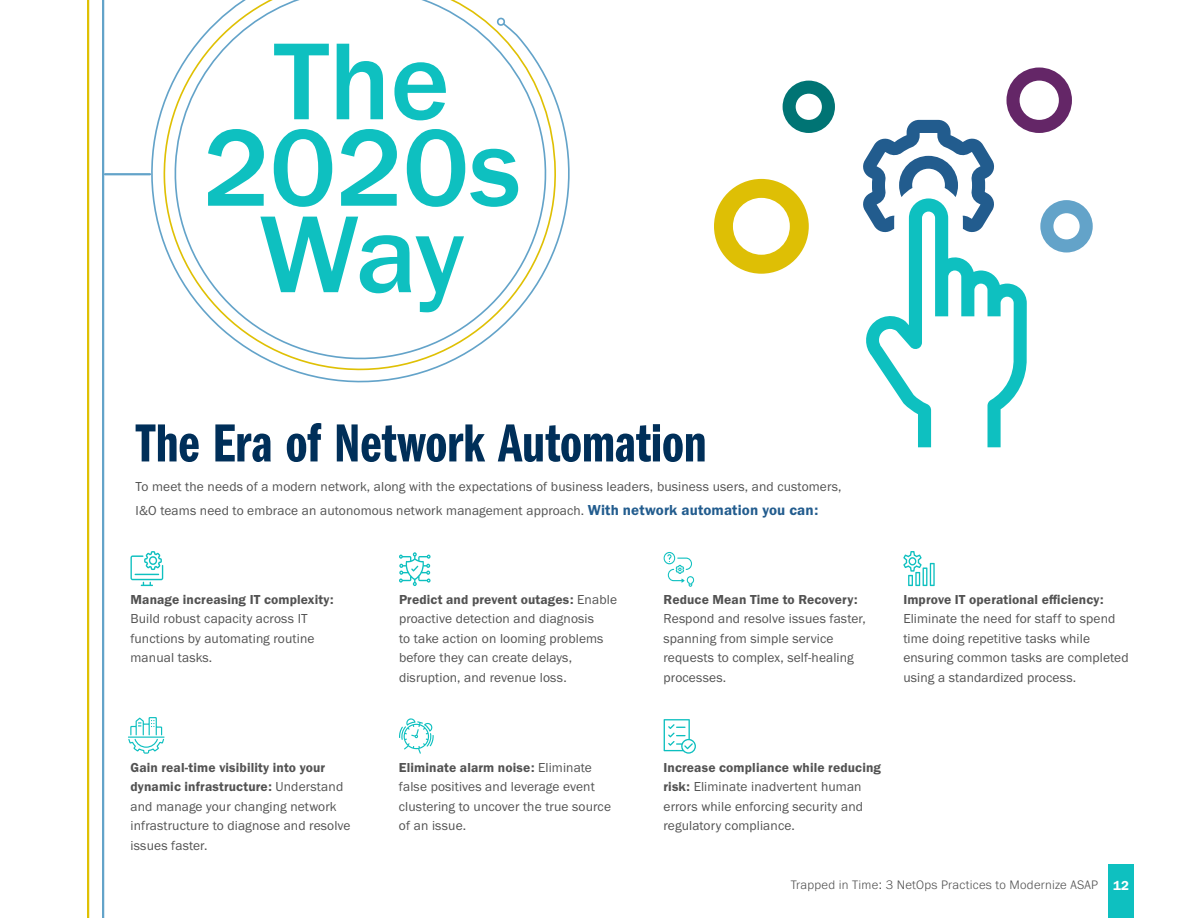
<style>
.page{position:relative;width:1188px;height:918px;background:#fff}
.page>*{position:absolute;margin:0;border:0;box-sizing:border-box;transform-origin:0 0}
.t1{font:500 113.25px/86.4px "Franklin Gothic URW";color:#0ec0c0;text-align:center}
.t2{font:55.5px "Franklin Gothic URW Com Dem";color:#002f59}
.t3{font:13.5px/19.5px "Franklin Gothic URW Boo";letter-spacing:.01em;color:#525252}
.t4{font:13.5px/19.5px "Franklin Gothic URW Dem";letter-spacing:.01em;color:#525252}
.t5{font:300 12.75px "Franklin Gothic URW";letter-spacing:.02em;color:#525252}
.s1{font-family:"Franklin Gothic URW Dem";font-size:15px;color:#225c8e}
.s2{font-family:"Franklin Gothic URW Boo"}
.s3{font-family:"Franklin Gothic URW Dem"}
.s4{font-family:"Franklin Gothic URW Dem";font-weight:400;font-size:13.5px;color:#fff}
</style>
<div class="page">
<svg style="left:126px;top:102px;width:444px;height:281px"></svg>
<svg style="left:163px;top:0;width:394px;height:371px"></svg>
<div style="left:188px;top:2px;width:346px;height:346px;background:#fff;border-radius:50%"></div>
<hr style="left:87px;top:0;width:2px;height:918px;background:#dfc004">
<hr style="left:102px;top:0;width:2px;height:918px;background:#63a3c9">
<hr style="left:105px;top:173px;width:45px;height:2px;background:#63a3c9">
<svg style="left:130px;top:551px;width:33px;height:35px"></svg>
<svg style="left:399px;top:552px;width:32px;height:34px"></svg>
<svg style="left:664px;top:552px;width:31px;height:35px"></svg>
<svg style="left:903px;top:551px;width:32px;height:35px"></svg>
<svg style="left:399px;top:718px;width:35px;height:36px"></svg>
<svg style="left:664px;top:719px;width:32px;height:35px"></svg>
<hr style="left:128px;top:737px;width:37px;height:1px;background:#0ec0c0">
<svg style="left:128px;top:717px;width:36px;height:37px"></svg>
<svg style="left:714px;top:179px;width:95px;height:95px"></svg>
<svg style="left:863px;top:68px;width:230px;height:379px"></svg>
<svg style="left:783px;top:81px;width:52px;height:52px"></svg>
<div style="left:1108px;top:864px;width:26px;height:54px;background:#0ec0c0"></div>
<h1 class="t1" style="left:203px;top:36px;width:319px">The<br>2020s<br>Way</h1>
<h2 class="t2" style="left:136px;top:404px;width:572px">The Era of Network Automation</h2>
<p class="t3" style="left:136px;top:475px;width:707px;line-height:24px">To meet the needs of a modern network, along with the expectations of business leaders, business users, and customers,<br>I&amp;O teams need to embrace an autonomous network management approach. <span class="s1">With network automation you can:</span></p>
<p class="t4" style="left:130px;top:589px;width:205px">Manage increasing IT complexity:</p>
<p class="t3" style="left:130px;top:609px;width:186px">Build robust capacity across IT functions by automating routine manual tasks.</p>
<p class="t4" style="left:399px;top:589px;width:220px">Predict and prevent outages: <span class="s2">Enable</span></p>
<p class="t3" style="left:399px;top:609px;width:206px">proactive detection and diagnosis to take action on looming problems before they can create delays, disruption, and revenue loss.</p>
<p class="t4" style="left:664px;top:589px;width:195px">Reduce Mean Time to Recovery:</p>
<p class="t3" style="left:664px;top:609px;width:204px">Respond and resolve issues faster, spanning from simple service requests to complex, self-healing processes.</p>
<p class="t4" style="left:903px;top:589px;width:202px">Improve IT operational efficiency:</p>
<p class="t3" style="left:903px;top:609px;width:227px">Eliminate the need for staff to spend time doing repetitive tasks while ensuring common tasks are completed using a standardized process.</p>
<p class="t4" style="left:130px;top:757px;width:214px">Gain real-time visibility into your dynamic infrastructure: <span class="s2">Understand</span></p>
<p class="t3" style="left:130px;top:796px;width:222px">and manage your changing network infrastructure to diagnose and resolve issues faster.</p>
<p class="t4" style="left:399px;top:757px;width:194px">Eliminate alarm noise: <span class="s2">Eliminate</span></p>
<p class="t3" style="left:399px;top:777px;width:214px">false positives and leverage event clustering to uncover the true source of an issue.</p>
<p class="t4" style="left:664px;top:757px;width:219px">Increase compliance while reducing</p>
<p class="t3" style="left:664px;top:777px;width:201px;text-align:justify"><span class="s3">risk:</span> Eliminate inadvertent human errors while enforcing security and regulatory compliance.</p>
<p class="t5" style="left:791px;top:877px;width:340px">Trapped in Time: 3 NetOps Practices to Modernize ASAP <span class="s4">12</span></p>
</div>
